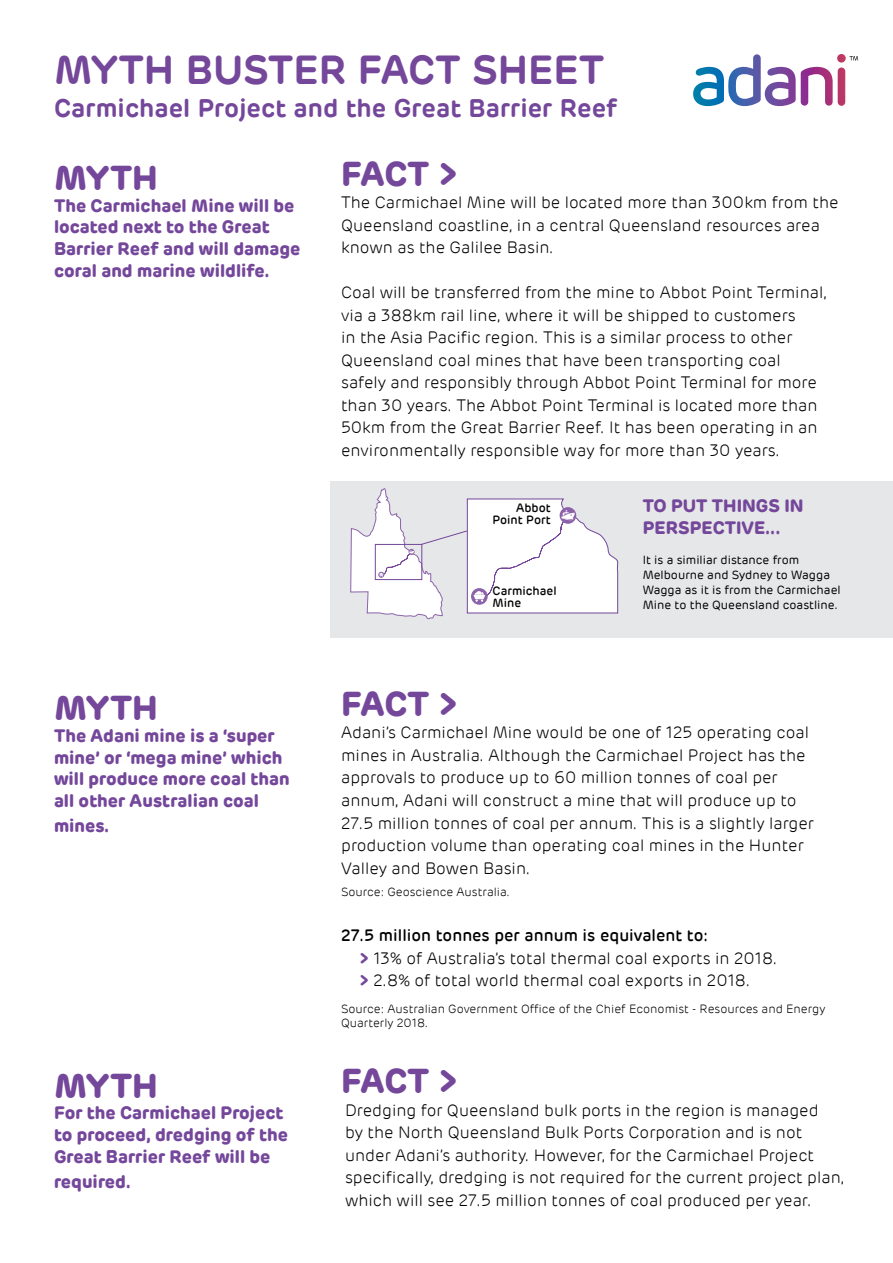
<style>
.page{position:relative;width:893px;height:1263px;background:#fff}
.page>*{position:absolute;margin:0;border:0;box-sizing:border-box;transform-origin:0 0}
.t1{font:600 40.5px "Adani";color:#74479b}
.t2{font:700 34.5px "Adani";letter-spacing:-.005em;color:#74479b}
.t3{font:600 25.5px "Adani";color:#74479b}
.t4{font:700 18px/21.6px "Adani";color:#74479b}
.t5{font:300 16.5px/22.5px "Adani";color:#000}
.t6{font:300 12px/13.5px "Adani";color:#000}
.t7{font:12px/15px "Adani";color:#000}
.t8{font:500 12px/12px "Adani";color:#000}
.s1{font-weight:500}
.s2{font-weight:700;color:#74479b}
</style>
<div class="page">
<div style="left:330px;top:481px;width:563px;height:157px;background:#e6e7e8"></div>
<svg style="left:693px;top:54px;width:165px;height:52px"></svg>
<svg style="left:350px;top:488px;width:268px;height:131px"></svg>
<h1 class="t1" style="left:54px;top:44px;width:552px">MYTH BUSTER FACT SHEET</h1>
<h3 class="t3" style="left:54px;top:92px;width:565px">Carmichael Project and the Great Barrier Reef</h3>
<h2 class="t2" style="left:54px;top:156px;width:105px">MYTH</h2>
<p class="t4" style="left:54px;top:195px;width:248px">The Carmichael Mine will be located next to the Great<br>Barrier Reef and will damage coral and marine wildlife.</p>
<h2 class="t2" style="left:54px;top:686px;width:105px">MYTH</h2>
<p class="t4" style="left:54px;top:725px;width:237px">The Adani mine is a ‘super mine’ or ‘mega mine’ which will produce more coal than all other Australian coal</p>
<p class="t4" style="left:54px;top:815px;width:57px">mines.</p>
<h2 class="t2" style="left:54px;top:1063px;width:105px">MYTH</h2>
<p class="t4" style="left:54px;top:1102px;width:236px">For the Carmichael Project to proceed, dredging of the<br>Great Barrier Reef will be</p>
<p class="t4" style="left:54px;top:1170px;width:79px">required.</p>
<h2 class="t2" style="left:341px;top:152px;width:120px">FACT &gt;</h2>
<p class="t5" style="left:341px;top:192px;width:499px">The Carmichael Mine will be located more than 300km from the<br>Queensland coastline, in a central Queensland resources area known as the Galilee Basin.</p>
<p class="t5" style="left:341px;top:282px;width:487px">Coal will be transferred from the mine to Abbot Point Terminal, via a 388km rail line, where it will be shipped to customers<br>in the Asia Pacific region. This is a similar process to other Queensland coal mines that have been transporting coal safely and responsibly through Abbot Point Terminal for more than 30 years. The Abbot Point Terminal is located more than 50km from the Great Barrier Reef. It has been operating in an environmentally responsible way for more than 30 years.</p>
<p class="t8" style="left:492px;top:502px;width:60px;text-align:right">Abbot<br>Point Port</p>
<p class="t8" style="left:493px;top:584px;width:66px">Carmichael<br>Mine</p>
<p class="t4" style="left:643px;top:495px;width:162px">TO PUT THINGS IN<br>PERSPECTIVE...</p>
<p class="t7" style="left:643px;top:552px;width:199px">It is a similiar distance from<br>Melbourne and Sydney to Wagga<br>Wagga as it is from the Carmichael<br>Mine to the Queensland coastline.</p>
<h2 class="t2" style="left:341px;top:682px;width:120px">FACT &gt;</h2>
<p class="t5" style="left:341px;top:722px;width:474px">Adani’s Carmichael Mine would be one of 125 operating coal mines in Australia. Although the Carmichael Project has the approvals to produce up to 60 million tonnes of coal per annum, Adani will construct a mine that will produce up to 27.5 million tonnes of coal per annum. This is a slightly larger production volume than operating coal mines in the Hunter Valley and Bowen Basin.</p>
<p class="t6" style="left:341px;top:885px;width:170px">Source: Geoscience Australia.</p>
<p class="t5" style="left:359px;top:924px;width:420px;text-indent:-18px"><span class="s1">27.5 million tonnes per annum is equivalent to:<br></span><span class="s2">&gt;</span> 13% of Australia’s total thermal coal exports in 2018. <span class="s2">&gt;</span> 2.8% of total world thermal coal exports in 2018.</p>
<p class="t6" style="left:341px;top:1002px;width:486px">Source: Australian Government Office of the Chief Economist - Resources and Energy<br>Quarterly 2018.</p>
<h2 class="t2" style="left:341px;top:1059px;width:120px">FACT &gt;</h2>
<p class="t5" style="left:345px;top:1099px;width:501px">Dredging for Queensland bulk ports in the region is managed<br>by the North Queensland Bulk Ports Corporation and is not under Adani’s authority. However, for the Carmichael Project specifically, dredging is not required for the current project plan, which will see 27.5 million tonnes of coal produced per year.</p>
</div>
